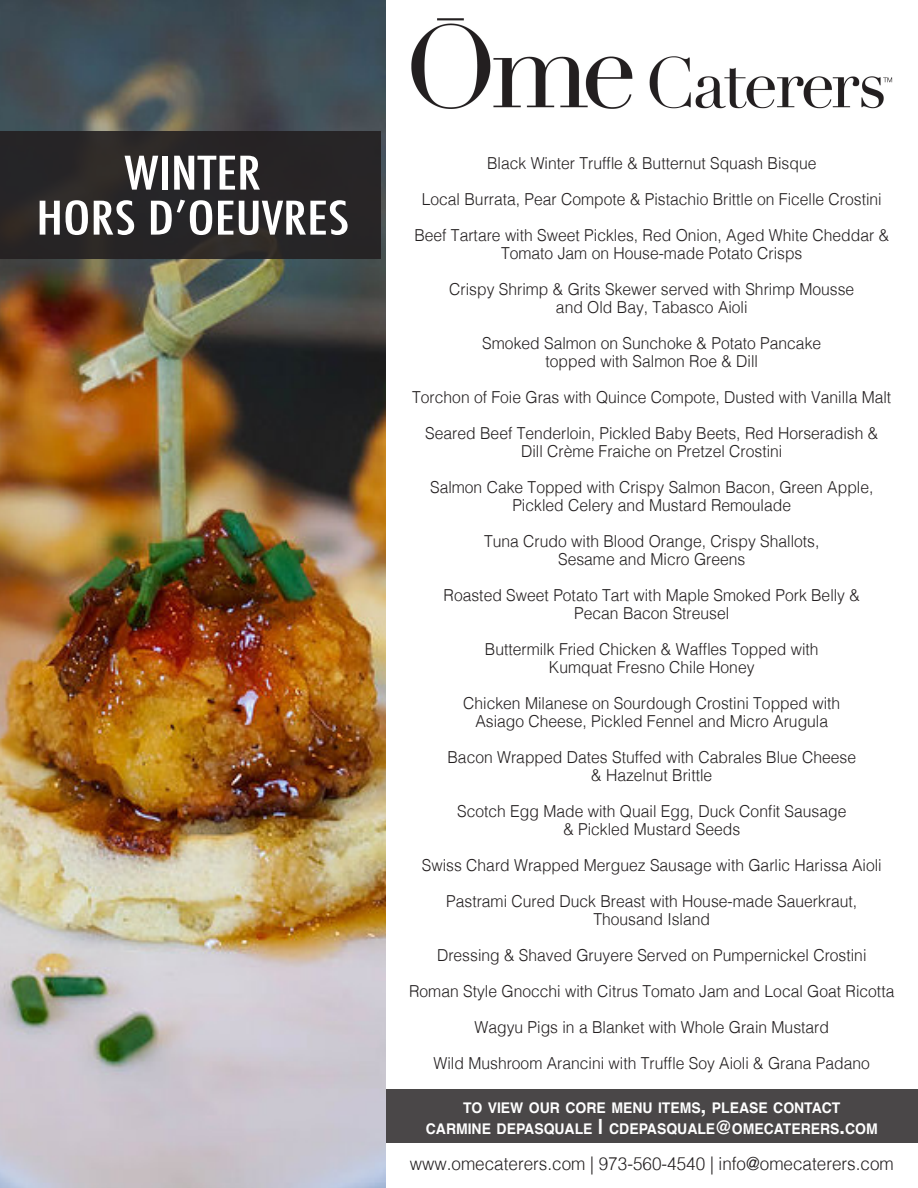
<style>
.page{position:relative;width:918px;height:1188px;background:#fff}
.page>*{position:absolute;margin:0;border:0;box-sizing:border-box;transform-origin:0 0}
.t1{font:500 condensed 45px "Futura";color:#fff;scale:1.27 1}
.t2{font:300 18px "Helvetica";color:#231f20;scale:.95 1}
.t3{font:300 16.5px/18px "Helvetica";color:#231f20;text-align:center;scale:.95 1}
.t4{font:700 14.7px "Helvetica";color:#fff;scale:.95 1}
.s1{font-size:21px}
.s2{font-size:18px}
</style>
<div class="page">
<div style="left:386px;top:1089px;width:532px;height:54px;background:#4a4748"></div>
<img style="left:411px;top:18px;width:482px;height:91px">
<img style="left:0;top:0;width:386px;height:1188px">
<div style="left:0;top:132px;width:381px;height:127px;background:#231f20"></div>
<p class="t1" style="left:124px;top:144px;width:109px">WINTER</p>
<p class="t1" style="left:36px;top:189px;width:248px">HORS D’OEUVRES</p>
<p class="t3" style="left:487px;top:153px;width:348px">Black Winter Truffle &amp; Butternut Squash Bisque</p>
<p class="t3" style="left:422px;top:189px;width:486px">Local Burrata, Pear Compote &amp; Pistachio Brittle on Ficelle Crostini</p>
<p class="t3" style="left:414px;top:225px;width:501px">Beef Tartare with Sweet Pickles, Red Onion, Aged White Cheddar &amp;<br>Tomato Jam on House-made Potato Crisps</p>
<p class="t3" style="left:449px;top:279px;width:428px">Crispy Shrimp &amp; Grits Skewer served with Shrimp Mousse and Old Bay, Tabasco Aioli</p>
<p class="t3" style="left:482px;top:333px;width:358px">Smoked Salmon on Sunchoke &amp; Potato Pancake</p>
<p class="t3" style="left:546px;top:351px;width:225px">topped with Salmon Roe &amp; Dill</p>
<p class="t3" style="left:412px;top:387px;width:506px">Torchon of Foie Gras with Quince Compote, Dusted with Vanilla Malt</p>
<p class="t3" style="left:425px;top:423px;width:478px">Seared Beef Tenderloin, Pickled Baby Beets, Red Horseradish &amp;<br>Dill Crème Fraiche on Pretzel Crostini</p>
<p class="t3" style="left:430px;top:477px;width:468px">Salmon Cake Topped with Crispy Salmon Bacon, Green Apple,<br>Pickled Celery and Mustard Remoulade</p>
<p class="t3" style="left:484px;top:531px;width:355px">Tuna Crudo with Blood Orange, Crispy Shallots,</p>
<p class="t3" style="left:558px;top:549px;width:199px">Sesame and Micro Greens</p>
<p class="t3" style="left:444px;top:585px;width:440px">Roasted Sweet Potato Tart with Maple Smoked Pork Belly &amp;</p>
<p class="t3" style="left:574px;top:603px;width:165px">Pecan Bacon Streusel</p>
<p class="t3" style="left:485px;top:639px;width:353px">Buttermilk Fried Chicken &amp; Waffles Topped with</p>
<p class="t3" style="left:549px;top:657px;width:218px">Kumquat Fresno Chile Honey</p>
<p class="t3" style="left:463px;top:693px;width:399px">Chicken Milanese on Sourdough Crostini Topped with</p>
<p class="t3" style="left:475px;top:711px;width:373px">Asiago Cheese, Pickled Fennel and Micro Arugula</p>
<p class="t3" style="left:447px;top:747px;width:432px">Bacon Wrapped Dates Stuffed with Cabrales Blue Cheese</p>
<p class="t3" style="left:591px;top:765px;width:129px">&amp; Hazelnut Brittle</p>
<p class="t3" style="left:457px;top:801px;width:411px">Scotch Egg Made with Quail Egg, Duck Confit Sausage</p>
<p class="t3" style="left:563px;top:819px;width:188px">&amp; Pickled Mustard Seeds</p>
<p class="t3" style="left:422px;top:855px;width:486px">Swiss Chard Wrapped Merguez Sausage with Garlic Harissa Aioli</p>
<p class="t3" style="left:446px;top:891px;width:434px">Pastrami Cured Duck Breast with House-made Sauerkraut,</p>
<p class="t3" style="left:593px;top:909px;width:124px">Thousand Island</p>
<p class="t3" style="left:437px;top:945px;width:454px">Dressing &amp; Shaved Gruyere Served on Pumpernickel Crostini</p>
<p class="t3" style="left:409px;top:981px;width:512px">Roman Style Gnocchi with Citrus Tomato Jam and Local Goat Ricotta</p>
<p class="t3" style="left:475px;top:1017px;width:375px">Wagyu Pigs in a Blanket with Whole Grain Mustard</p>
<p class="t3" style="left:434px;top:1053px;width:461px">Wild Mushroom Arancini with Truffle Soy Aioli &amp; Grana Padano</p>
<p class="t4" style="left:463px;top:1096px;width:399px">TO VIEW OUR CORE MENU ITEMS<span class="s1">,</span> PLEASE CONTACT</p>
<p class="t4" style="left:426px;top:1117px;width:477px">CARMINE DEPASQUALE <span class="s1">|</span> CDEPASQUALE<span class="s2">@</span>OMECATERERS<span class="s1">.</span>COM</p>
<p class="t2" style="left:410px;top:1148px;width:511px">www.omecaterers.com | 973-560-4540 | info@omecaterers.com</p>
</div>
